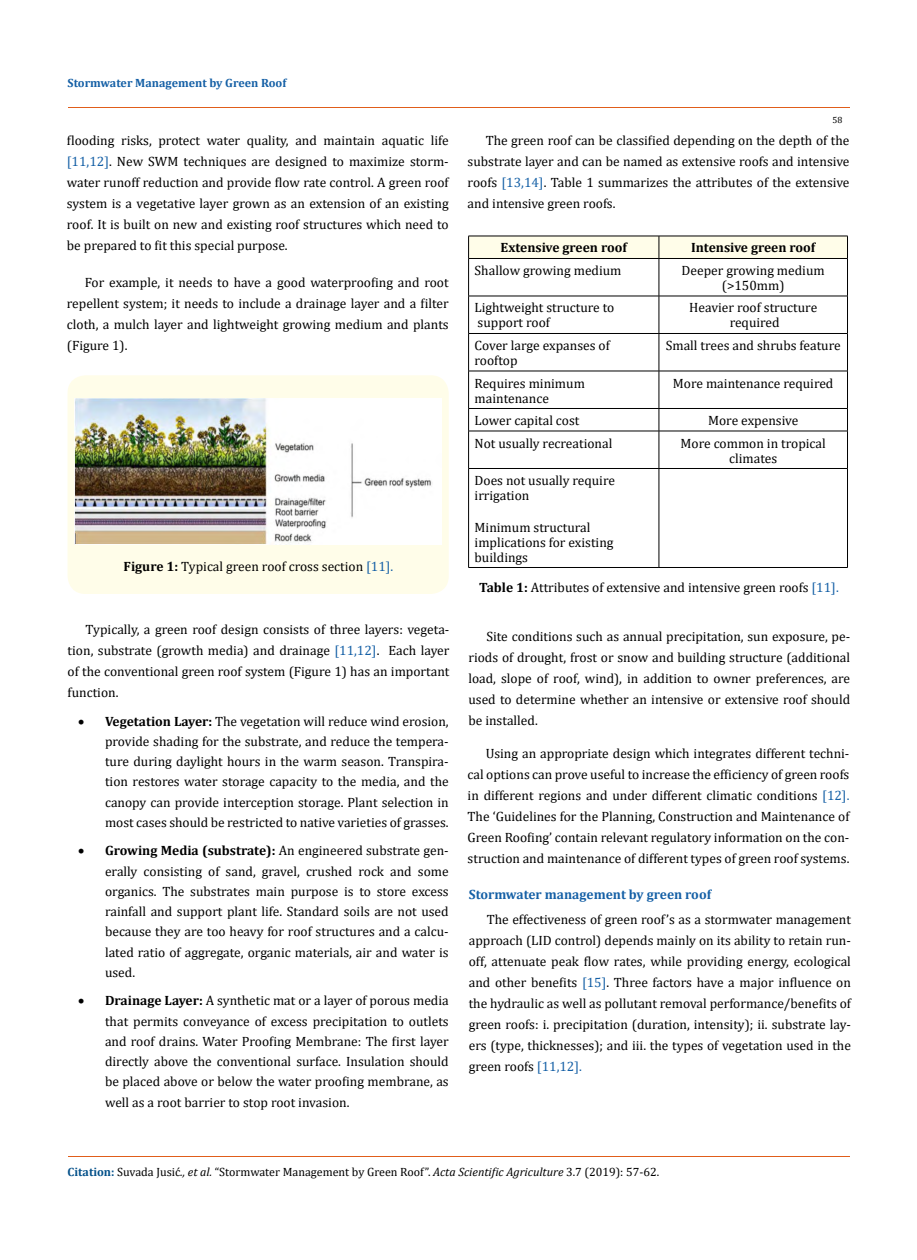
<style>
.page{position:relative;width:917px;height:1260px;background:#fff}
.page>*{position:absolute;margin:0;border:0;box-sizing:border-box;transform-origin:0 0}
.t1{font:13.5px/21px "Cambria";color:#000;text-align:justify}
.t2{font:700 13.5px "Cambria";color:#000}
.t3{font:700 13.5px "Cambria";color:#1560a6}
.t4{font:12px "Cambria";color:#000}
.t5{font:700 12px "Cambria";color:#1560a6}
.t6{font:9px "Cambria";color:#000}
.s1{color:#1560a6}
.s2{font-weight:700}
.s3{font-weight:700;color:#035089}
.s4{font-style:italic}
</style>
<div class="page">
<div style="left:68px;top:375px;width:380px;height:219px;background:#fffde9;border-radius:18px"></div>
<img style="left:74px;top:398px;width:368px;height:147px">
<div style="left:468px;top:236px;width:380px;height:22px;background:#fffde9"></div>
<hr style="left:468px;top:258px;width:191px;height:1px;background:#000">
<hr style="left:468px;top:259px;width:1px;height:37px;background:#000">
<hr style="left:659px;top:258px;width:188px;height:1px;background:#000">
<hr style="left:658px;top:259px;width:1px;height:37px;background:#000">
<hr style="left:847px;top:259px;width:1px;height:37px;background:#000">
<hr style="left:468px;top:296px;width:191px;height:1px;background:#000">
<hr style="left:468px;top:296px;width:1px;height:37px;background:#000">
<hr style="left:659px;top:296px;width:188px;height:1px;background:#000">
<hr style="left:658px;top:296px;width:1px;height:37px;background:#000">
<hr style="left:847px;top:296px;width:1px;height:37px;background:#000">
<hr style="left:468px;top:333px;width:191px;height:1px;background:#000">
<hr style="left:468px;top:334px;width:1px;height:37px;background:#000">
<hr style="left:659px;top:333px;width:188px;height:1px;background:#000">
<hr style="left:658px;top:334px;width:1px;height:37px;background:#000">
<hr style="left:847px;top:334px;width:1px;height:37px;background:#000">
<hr style="left:468px;top:371px;width:191px;height:1px;background:#000">
<hr style="left:468px;top:371px;width:1px;height:37px;background:#000">
<hr style="left:659px;top:371px;width:188px;height:1px;background:#000">
<hr style="left:658px;top:371px;width:1px;height:37px;background:#000">
<hr style="left:847px;top:371px;width:1px;height:37px;background:#000">
<hr style="left:468px;top:408px;width:191px;height:1px;background:#000">
<svg style="left:468px;top:409px;width:1px;height:22px"></svg>
<hr style="left:659px;top:408px;width:188px;height:1px;background:#000">
<svg style="left:658px;top:409px;width:1px;height:22px"></svg>
<svg style="left:847px;top:409px;width:1px;height:22px"></svg>
<hr style="left:468px;top:431px;width:191px;height:1px;background:#000">
<hr style="left:468px;top:431px;width:1px;height:37px;background:#000">
<hr style="left:659px;top:431px;width:188px;height:1px;background:#000">
<hr style="left:658px;top:431px;width:1px;height:37px;background:#000">
<hr style="left:847px;top:431px;width:1px;height:37px;background:#000">
<hr style="left:468px;top:468px;width:191px;height:1px;background:#000">
<hr style="left:468px;top:469px;width:1px;height:98px;background:#000">
<hr style="left:659px;top:468px;width:188px;height:1px;background:#000">
<hr style="left:658px;top:469px;width:1px;height:98px;background:#000">
<hr style="left:847px;top:469px;width:1px;height:98px;background:#000">
<hr style="left:468px;top:567px;width:191px;height:1px;background:#000">
<hr style="left:659px;top:567px;width:188px;height:1px;background:#000">
<hr style="left:68px;top:108px;width:781px;height:1px;background:#e05d1a">
<hr style="left:68px;top:1156px;width:781px;height:1px;background:#e05d1a">
<p class="t5" style="left:68px;top:74px;width:220px">Stormwater Management by Green Roof</p>
<p class="t1" style="left:67px;top:129px;width:383px">flooding risks, protect water quality, and maintain aquatic life <span class="s1">[11,12]</span>. New SWM techniques are designed to maximize storm&shy;water runoff reduction and provide flow rate control. A green roof system is a vegetative layer grown as an extension of an existing roof. It is built on new and existing roof structures which need to be prepared to fit this special purpose.</p>
<p class="t1" style="left:67px;top:272px;width:383px;text-indent:18px">For example, it needs to have a good waterproofing and root repellent system; it needs to include a drainage layer and a filter cloth, a mulch layer and lightweight growing medium and plants (Figure 1).</p>
<p class="t1" style="left:124px;top:556px;width:271px"><span class="s2">Figure 1:</span> Typical green roof cross section <span class="s1">[11].</span></p>
<p class="t1" style="left:68px;top:619px;width:383px;text-indent:18px">Typically, a green roof design consists of three layers: vegeta&shy;tion, substrate (growth media) and drainage <span class="s1">[11,12]</span>. Each layer of the conventional green roof system (Figure 1) has an important function.</p>
<p class="t1" style="left:105px;top:711px;width:345px;line-height:20.2px;text-indent:-27px">• <span class="s2">Vegetation Layer:</span> The vegetation will reduce wind erosion, provide shading for the substrate, and reduce the tempera&shy;ture during daylight hours in the warm season. Transpira&shy;tion restores water storage capacity to the media, and the canopy can provide interception storage. Plant selection in most cases should be restricted to native varieties of grasses.</p>
<p class="t1" style="left:105px;top:841px;width:345px;line-height:20.2px;text-indent:-27px">• <span class="s2">Growing Media (substrate):</span> An engineered substrate gen&shy;erally consisting of sand, gravel, crushed rock and some organics. The substrates main purpose is to store excess rainfall and support plant life. Standard soils are not used because they are too heavy for roof structures and a calcu&shy;lated ratio of aggregate, organic materials, air and water is used.</p>
<p class="t1" style="left:105px;top:991px;width:345px;line-height:20.2px;text-indent:-27px">• <span class="s2">Drainage Layer:</span> A synthetic mat or a layer of porous media that permits conveyance of excess precipitation to outlets and roof drains. Water Proofing Membrane: The first layer directly above the conventional surface. Insulation should be placed above or below the water proofing membrane, as well as a root barrier to stop root invasion.</p>
<p class="t6" style="left:832px;top:114px;width:11px">58</p>
<p class="t1" style="left:467px;top:130px;width:383px;text-indent:18px">The green roof can be classified depending on the depth of the substrate layer and can be named as extensive roofs and intensive roofs <span class="s1">[13,14]</span>. Table 1 summarizes the attributes of the extensive and intensive green roofs.</p>
<p class="t2" style="left:500px;top:238px;width:128px">Extensive green roof</p>
<p class="t2" style="left:691px;top:238px;width:126px">Intensive green roof</p>
<p class="t1" style="left:474px;top:260px;width:148px">Shallow growing medium</p>
<p class="t1" style="left:681px;top:263px;width:145px;line-height:15px;text-align:center">Deeper growing medium (&gt;150mm)</p>
<p class="t1" style="left:474px;top:300px;width:141px;line-height:15px">Lightweight structure to support roof</p>
<p class="t1" style="left:689px;top:300px;width:130px;line-height:15px;text-align:center">Heavier roof structure required</p>
<p class="t1" style="left:474px;top:338px;width:137px;line-height:15px">Cover large expanses of rooftop</p>
<p class="t1" style="left:665px;top:335px;width:176px">Small trees and shrubs feature</p>
<p class="t1" style="left:474px;top:375px;width:112px;line-height:15px">Requires minimum maintenance</p>
<p class="t1" style="left:673px;top:372px;width:162px">More maintenance required</p>
<p class="t1" style="left:474px;top:410px;width:106px">Lower capital cost</p>
<p class="t1" style="left:708px;top:410px;width:92px">More expensive</p>
<p class="t1" style="left:474px;top:432px;width:139px">Not usually recreational</p>
<p class="t1" style="left:680px;top:435px;width:147px;line-height:15px;text-align:center">More common in tropical climates</p>
<p class="t1" style="left:474px;top:473px;width:142px;line-height:15px">Does not usually require irrigation</p>
<p class="t1" style="left:474px;top:519px;width:140px;line-height:15px;text-align:left">Minimum structural implications for existing buildings</p>
<p class="t1" style="left:479px;top:577px;width:361px"><span class="s2">Table 1:</span> Attributes of extensive and intensive green roofs <span class="s1">[11].</span></p>
<p class="t1" style="left:468px;top:625px;width:383px;text-indent:18px">Site conditions such as annual precipitation, sun exposure, pe&shy;riods of drought, frost or snow and building structure (additional load, slope of roof, wind), in addition to owner preferences, are used to determine whether an intensive or extensive roof should be installed.</p>
<p class="t1" style="left:467px;top:742px;width:383px;text-indent:18px">Using an appropriate design which integrates different techni&shy;cal options can prove useful to increase the efficiency of green roofs in different regions and under different climatic conditions <span class="s1">[12].<br></span>The ‘Guidelines for the Planning, Construction and Maintenance of Green Roofing’ contain relevant regulatory information on the con&shy;struction and maintenance of different types of green roof systems.</p>
<p class="t3" style="left:468px;top:885px;width:244px">Stormwater management by green roof</p>
<p class="t1" style="left:468px;top:909px;width:384px;text-indent:18px">The effectiveness of green roof’s as a stormwater management approach (LID control) depends mainly on its ability to retain run&shy;off, attenuate peak flow rates, while providing energy, ecological and other benefits <span class="s1">[15]</span>. Three factors have a major influence on the hydraulic as well as pollutant removal performance/benefits of green roofs: i. precipitation (duration, intensity); ii. substrate lay&shy;ers (type, thicknesses); and iii. the types of vegetation used in the green roofs <span class="s1">[11,12].</span></p>
<p class="t4" style="left:68px;top:1165px;width:593px"><span class="s3">Citation:</span> Suvada Jusić<span class="s4">., et al.</span> “Stormwater Management by Green Roof”. <span class="s4">Acta Scientific Agriculture</span> 3.7 (2019): 57-62.</p>
</div>
